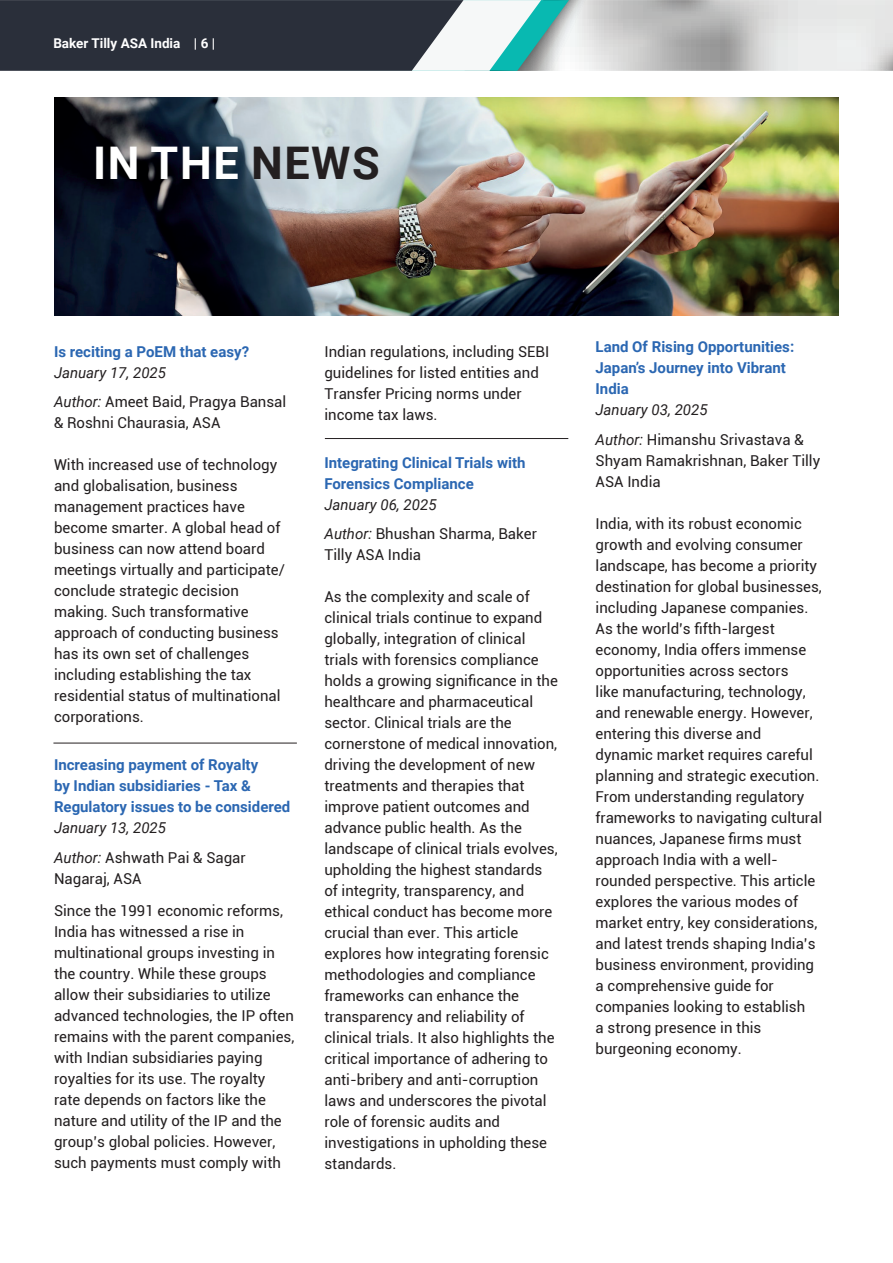
<style>
.page{position:relative;width:893px;height:1263px;background:#fff}
.page>*{position:absolute;margin:0;border:0;box-sizing:border-box;transform-origin:0 0}
.t1{font:700 45px "Roboto";letter-spacing:.035em;color:#fff}
.t2{font:15px/21px "Roboto";color:#231f20}
.t3{font:700 15px/21px "Roboto";color:#2b67b2}
.t4{font:italic 15px/29.7px "Roboto";color:#231f20}
.t5{font:700 13.5px "Roboto";color:#fff}
.s1{color:#231f20}
.s2{font-style:italic}
.s3{font-style:normal}
</style>
<div class="page">
<svg style="left:0;top:0;width:893px;height:71px;background:#7b8489"></svg>
<img style="left:54px;top:97px;width:785px;height:219px">
<hr style="left:53px;top:743px;width:244px;height:1px;background:#231f20">
<hr style="left:325px;top:438px;width:243px;height:1px;background:#231f20">
<p class="t5" style="left:53px;top:34px;width:163px">Baker Tilly ASA India | 6 |</p>
<h1 class="t1" style="left:93px;top:131px;width:288px">IN THE <span class="s1">NEWS</span></h1>
<p class="t3" style="left:54px;top:340px;width:197px">Is reciting a PoEM that easy?</p>
<p class="t2" style="left:54px;top:357px;width:234px;line-height:29.7px"><span class="s2">January 17, 2025<br>Author:</span> Ameet Baid, Pragya Bansal</p>
<p class="t2" style="left:54px;top:412px;width:168px">&amp; Roshni Chaurasia, ASA</p>
<p class="t2" style="left:54px;top:454px;width:232px">With increased use of technology and globalisation, business management practices have become smarter. A global head of business can now attend board meetings virtually and participate/ conclude strategic decision making. Such transformative approach of conducting business has its own set of challenges including establishing the tax residential status of multinational corporations.</p>
<p class="t3" style="left:54px;top:754px;width:238px">Increasing payment of Royalty<br>by Indian subsidiaries - Tax &amp;<br>Regulatory issues to be considered</p>
<p class="t4" style="left:54px;top:813px;width:193px">January 13, 2025<br>Author: <span class="s3">Ashwath Pai &amp; Sagar</span></p>
<p class="t2" style="left:54px;top:862px;width:230px;line-height:31.8px">Nagaraj, ASA<br>Since the 1991 economic reforms,</p>
<p class="t2" style="left:54px;top:920px;width:242px">India has witnessed a rise in multinational groups investing in the country. While these groups allow their subsidiaries to utilize advanced technologies, the IP often remains with the parent companies, with Indian subsidiaries paying royalties for its use. The royalty rate depends on factors like the nature and utility of the IP and the group’s global policies. However, such payments must comply with</p>
<p class="t2" style="left:324px;top:340px;width:226px">Indian regulations, including SEBI guidelines for listed entities and<br>Transfer Pricing norms under income tax laws.</p>
<p class="t3" style="left:324px;top:451px;width:203px">Integrating Clinical Trials with<br>Forensics Compliance</p>
<p class="t4" style="left:324px;top:489px;width:214px">January 06, 2025<br>Author: <span class="s3">Bhushan Sharma, Baker</span></p>
<p class="t2" style="left:324px;top:544px;width:98px">Tilly ASA India</p>
<p class="t2" style="left:324px;top:586px;width:235px">As the complexity and scale of clinical trials continue to expand globally, integration of clinical trials with forensics compliance holds a growing significance in the healthcare and pharmaceutical sector. Clinical trials are the cornerstone of medical innovation, driving the development of new treatments and therapies that improve patient outcomes and advance public health. As the landscape of clinical trials evolves, upholding the highest standards of integrity, transparency, and ethical conduct has become more crucial than ever. This article explores how integrating forensic methodologies and compliance frameworks can enhance the transparency and reliability of clinical trials. It also highlights the critical importance of adhering to anti-bribery and anti-corruption laws and underscores the pivotal role of forensic audits and investigations in upholding these standards.</p>
<p class="t3" style="left:595px;top:336px;width:200px">Land Of Rising Opportunities:<br>Japan’s Journey into Vibrant<br>India</p>
<p class="t4" style="left:595px;top:395px;width:210px">January 03, 2025<br>Author: <span class="s3">Himanshu Srivastava &amp;</span></p>
<p class="t2" style="left:595px;top:450px;width:226px">Shyam Ramakrishnan, Baker Tilly<br>ASA India</p>
<p class="t2" style="left:595px;top:513px;width:228px">India, with its robust economic growth and evolving consumer landscape, has become a priority destination for global businesses, including Japanese companies.<br>As the world’s fifth-largest economy, India offers immense opportunities across sectors<br>like manufacturing, technology, and renewable energy. However, entering this diverse and dynamic market requires careful planning and strategic execution.<br>From understanding regulatory frameworks to navigating cultural nuances, Japanese firms must approach India with a well&shy;rounded perspective. This article explores the various modes of market entry, key considerations, and latest trends shaping India’s business environment, providing a comprehensive guide for companies looking to establish<br>a strong presence in this burgeoning economy.</p>
</div>
